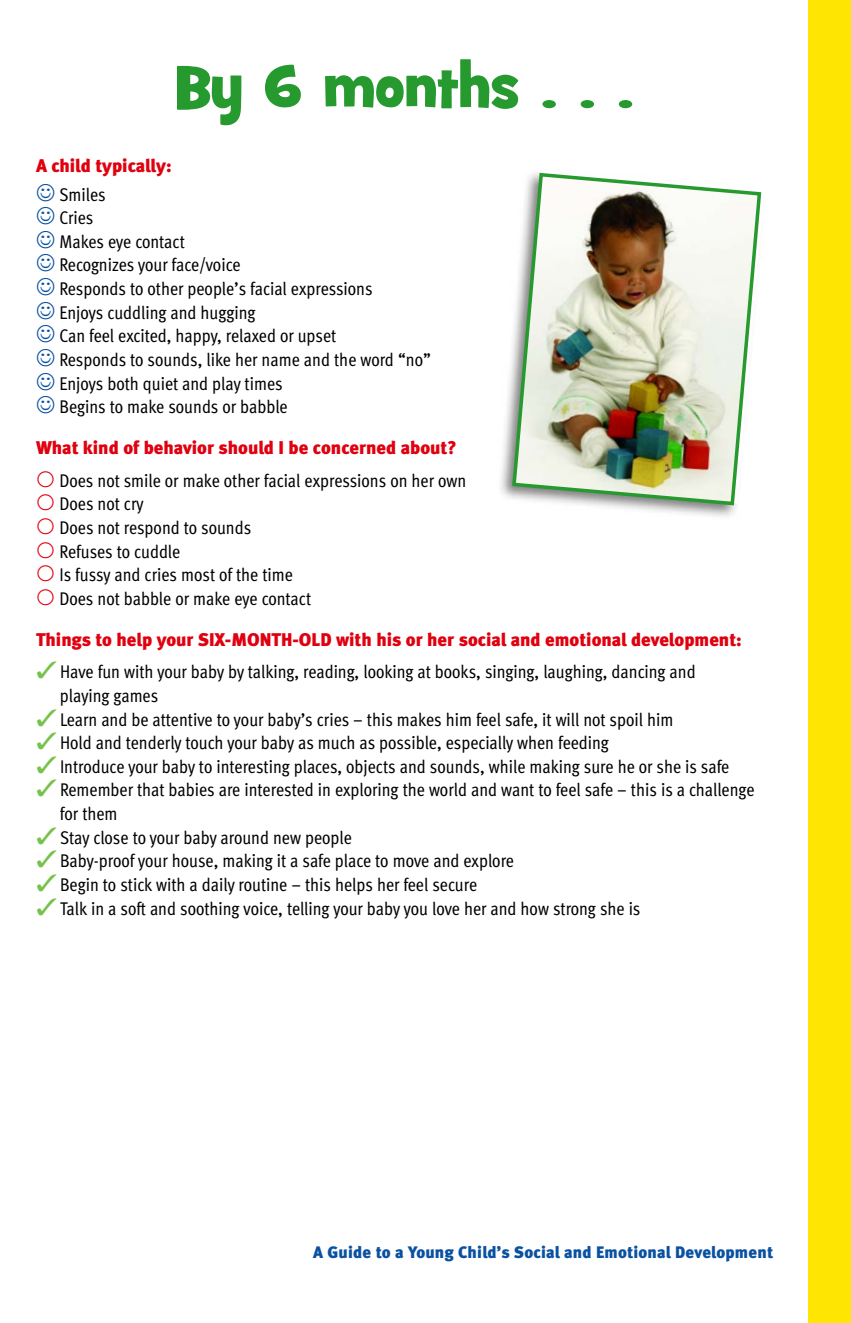
<style>
.page{position:relative;width:851px;height:1323px;background:#fff}
.page>*{position:absolute;margin:0;border:0;box-sizing:border-box;transform-origin:0 0}
.t1{font:57.75px "Grilled Cheese BTN";color:#279a2f}
.t2{font:18.38px/23.6px "Meta Cond";color:#000}
.t3{font:900 18.38px "Meta";color:#e0000f}
.t4{font:900 16.62px "Meta";letter-spacing:.01em;color:#0a51a1}
.s1{color:#0a51a1}
.s2{font-family:"European Pi Three";font-size:22.75px;color:#e0000f}
.s3{color:#76c24a}
</style>
<div class="page">
<div style="left:808px;top:0;width:42px;height:1323px;background:#ffe602"></div>
<img style="left:501px;top:382px;width:235px;height:135px">
<img style="left:510px;top:172px;width:252px;height:335px">
<h1 class="t1" style="left:175px;top:56px;width:459px">By 6 months . . .</h1>
<p class="t3" style="left:36px;top:157px;width:137px">A child typically:</p>
<p class="t2" style="left:36px;top:184px;width:396px"><span class="s1">☺</span> Smiles<br><span class="s1">☺</span> Cries<br><span class="s1">☺</span> Makes eye contact<br><span class="s1">☺</span> Recognizes your face/voice<br><span class="s1">☺</span> Responds to other people’s facial expressions<br><span class="s1">☺</span> Enjoys cuddling and hugging<br><span class="s1">☺</span> Can feel excited, happy, relaxed or upset<br><span class="s1">☺</span> Responds to sounds, like her name and the word “no” <span class="s1">☺</span> Enjoys both quiet and play times<br><span class="s1">☺</span> Begins to make sounds or babble</p>
<p class="t3" style="left:36px;top:439px;width:422px">What kind of behavior should I be concerned about?</p>
<p class="t2" style="left:36px;top:470px;width:432px"><span class="s2">-</span> Does not smile or make other facial expressions on her own</p>
<p class="t2" style="left:36px;top:494px;width:109px"><span class="s2">-</span> Does not cry</p>
<p class="t2" style="left:36px;top:518px;width:217px"><span class="s2">-</span> Does not respond to sounds</p>
<p class="t2" style="left:36px;top:541px;width:146px"><span class="s2">-</span> Refuses to cuddle</p>
<p class="t2" style="left:36px;top:565px;width:258px"><span class="s2">-</span> Is fussy and cries most of the time</p>
<p class="t2" style="left:36px;top:589px;width:277px"><span class="s2">-</span> Does not babble or make eye contact</p>
<p class="t3" style="left:36px;top:631px;width:707px">Things to help your SIX-MONTH-OLD with his or her social and emotional development:</p>
<p class="t2" style="left:60px;top:662px;width:637px;text-indent:-24px"><span class="s3">✓</span>Have fun with your baby by talking, reading, looking at books, singing, laughing, dancing and playing games</p>
<p class="t2" style="left:36px;top:709px;width:639px"><span class="s3">✓</span>Learn and be attentive to your baby’s cries – this makes him feel safe, it will not spoil him</p>
<p class="t2" style="left:36px;top:733px;width:574px"><span class="s3">✓</span>Hold and tenderly touch your baby as much as possible, especially when feeding</p>
<p class="t2" style="left:36px;top:757px;width:694px"><span class="s3">✓</span>Introduce your baby to interesting places, objects and sounds, while making sure he or she is safe</p>
<p class="t2" style="left:60px;top:780px;width:696px;text-indent:-24px"><span class="s3">✓</span>Remember that babies are interested in exploring the world and want to feel safe – this is a challenge for them</p>
<p class="t2" style="left:36px;top:827px;width:317px"><span class="s3">✓</span>Stay close to your baby around new people</p>
<p class="t2" style="left:36px;top:851px;width:479px"><span class="s3">✓</span>Baby-proof your house, making it a safe place to move and explore</p>
<p class="t2" style="left:36px;top:875px;width:442px"><span class="s3">✓</span>Begin to stick with a daily routine – this helps her feel secure</p>
<p class="t2" style="left:36px;top:898px;width:606px"><span class="s3">✓</span>Talk in a soft and soothing voice, telling your baby you love her and how strong she is</p>
<p class="t4" style="left:313px;top:1245px;width:461px">A Guide to a Young Child’s Social and Emotional Development</p>
</div>
